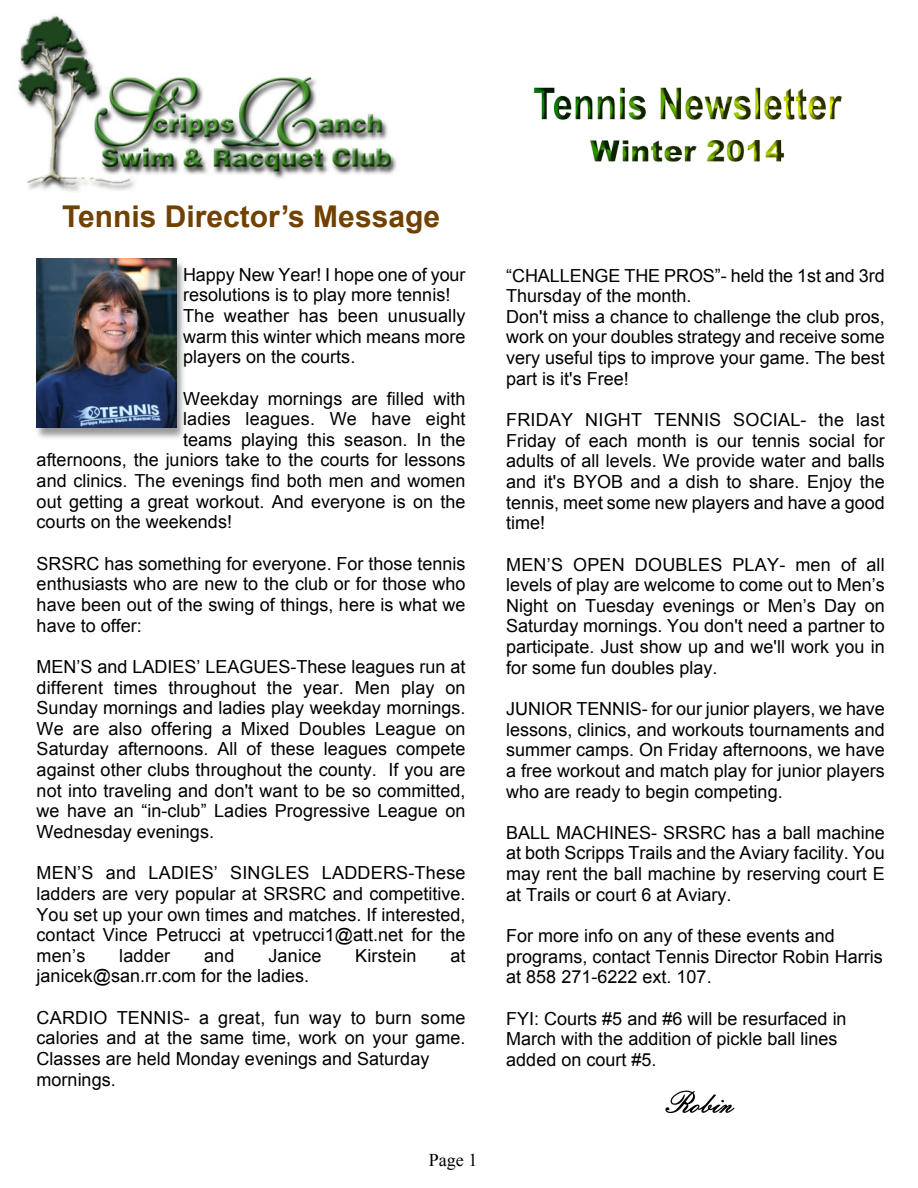
<style>
.page{position:relative;width:918px;height:1188px;background:#fff}
.page>*{position:absolute;margin:0;border:0;box-sizing:border-box;transform-origin:0 0}
.t1{font:700 30px "Arial";color:#714101}
.t2{font:18px/20.7px "Arial";color:#000;text-align:justify}
.t3{font:18px "Times New Roman";color:#000}
</style>
<div class="page">
<img style="left:18px;top:15px;width:379px;height:177px">
<img style="left:533px;top:87px;width:309px;height:75px">
<img style="left:36px;top:258px;width:148px;height:180px">
<img style="left:37px;top:258px;width:139px;height:169px">
<svg style="left:665px;top:1091px;width:69px;height:22px"></svg>
<h1 class="t1" style="left:62px;top:205px;width:380px">Tennis Director’s Message</h1>
<p class="t2" style="left:183px;top:266px;width:284px;text-align:left">Happy New Year! I hope one of your resolutions is to play more tennis!<br>The weather has been unusually warm this winter which means more players on the courts.</p>
<p class="t2" style="left:183px;top:390px;width:284px">Weekday mornings are filled with</p>
<p class="t2" style="left:183px;top:410px;width:284px">ladies leagues. We have eight</p>
<p class="t2" style="left:183px;top:431px;width:284px">teams playing this season. In the</p>
<p class="t2" style="left:37px;top:451px;width:430px">afternoons, the juniors take to the courts for lessons</p>
<p class="t2" style="left:37px;top:472px;width:430px">and clinics. The evenings find both men and women</p>
<p class="t2" style="left:37px;top:493px;width:430px">out getting a great workout. And everyone is on the</p>
<p class="t2" style="left:37px;top:513px;width:197px">courts on the weekends!</p>
<p class="t2" style="left:37px;top:555px;width:430px">SRSRC has something for everyone. For those tennis enthusiasts who are new to the club or for those who have been out of the swing of things, here is what we have to offer:</p>
<p class="t2" style="left:37px;top:658px;width:430px">MEN’S and LADIES’ LEAGUES-These leagues run at different times throughout the year. Men play on Sunday mornings and ladies play weekday mornings.<br>We are also offering a Mixed Doubles League on Saturday afternoons. All of these leagues compete against other clubs throughout the county. If you are not into traveling and don't want to be so committed, we have an “in-club” Ladies Progressive League on Wednesday evenings.</p>
<p class="t2" style="left:37px;top:864px;width:430px">MEN’S and LADIES’ SINGLES LADDERS-These ladders are very popular at SRSRC and competitive.<br>You set up your own times and matches. If interested, contact Vince Petrucci at vpetrucci1@att.net for the men’s</p>
<p class="t2" style="left:119px;top:947px;width:52px">ladder</p>
<p class="t2" style="left:204px;top:947px;width:32px">and</p>
<p class="t2" style="left:268px;top:947px;width:54px">Janice</p>
<p class="t2" style="left:355px;top:947px;width:63px">Kirstein</p>
<p class="t2" style="left:450px;top:947px;width:17px">at</p>
<p class="t2" style="left:37px;top:967px;width:274px">janicek@san.rr.com for the ladies.</p>
<p class="t2" style="left:37px;top:1009px;width:430px;text-align:left">CARDIO TENNIS- a great, fun way to burn some calories and at the same time, work on your game.<br>Classes are held Monday evenings and Saturday mornings.</p>
<p class="t3" style="left:429px;top:1153px;width:50px">Page 1</p>
<p class="t2" style="left:506px;top:267px;width:380px;text-align:left">“CHALLENGE THE PROS”- held the 1st and 3rd Thursday of the month.<br>Don't miss a chance to challenge the club pros, work on your doubles strategy and receive some very useful tips to improve your game. The best part is it's Free!</p>
<p class="t2" style="left:506px;top:411px;width:380px">FRIDAY NIGHT TENNIS SOCIAL- the last Friday of each month is our tennis social for adults of all levels. We provide water and balls and it's BYOB and a dish to share. Enjoy the tennis, meet some new players and have a good time!</p>
<p class="t2" style="left:506px;top:556px;width:380px">MEN’S OPEN DOUBLES PLAY- men of all levels of play are welcome to come out to Men’s Night on Tuesday evenings or Men’s Day on Saturday mornings. You don't need a partner to participate. Just show up and we'll work you in for some fun doubles play.</p>
<p class="t2" style="left:506px;top:700px;width:380px">JUNIOR TENNIS- for our junior players, we have lessons, clinics, and workouts tournaments and summer camps. On Friday afternoons, we have a free workout and match play for junior players who are ready to begin competing.</p>
<p class="t2" style="left:506px;top:824px;width:380px">BALL MACHINES- SRSRC has a ball machine at both Scripps Trails and the Aviary facility. You may rent the ball machine by reserving court E at Trails or court 6 at Aviary.</p>
<p class="t2" style="left:506px;top:927px;width:378px;text-align:left">For more info on any of these events and programs, contact Tennis Director Robin Harris at 858 271-6222 ext. 107.</p>
<p class="t2" style="left:506px;top:1010px;width:342px;text-align:left">FYI: Courts #5 and #6 will be resurfaced in<br>March with the addition of pickle ball lines added on court #5.</p>
</div>
